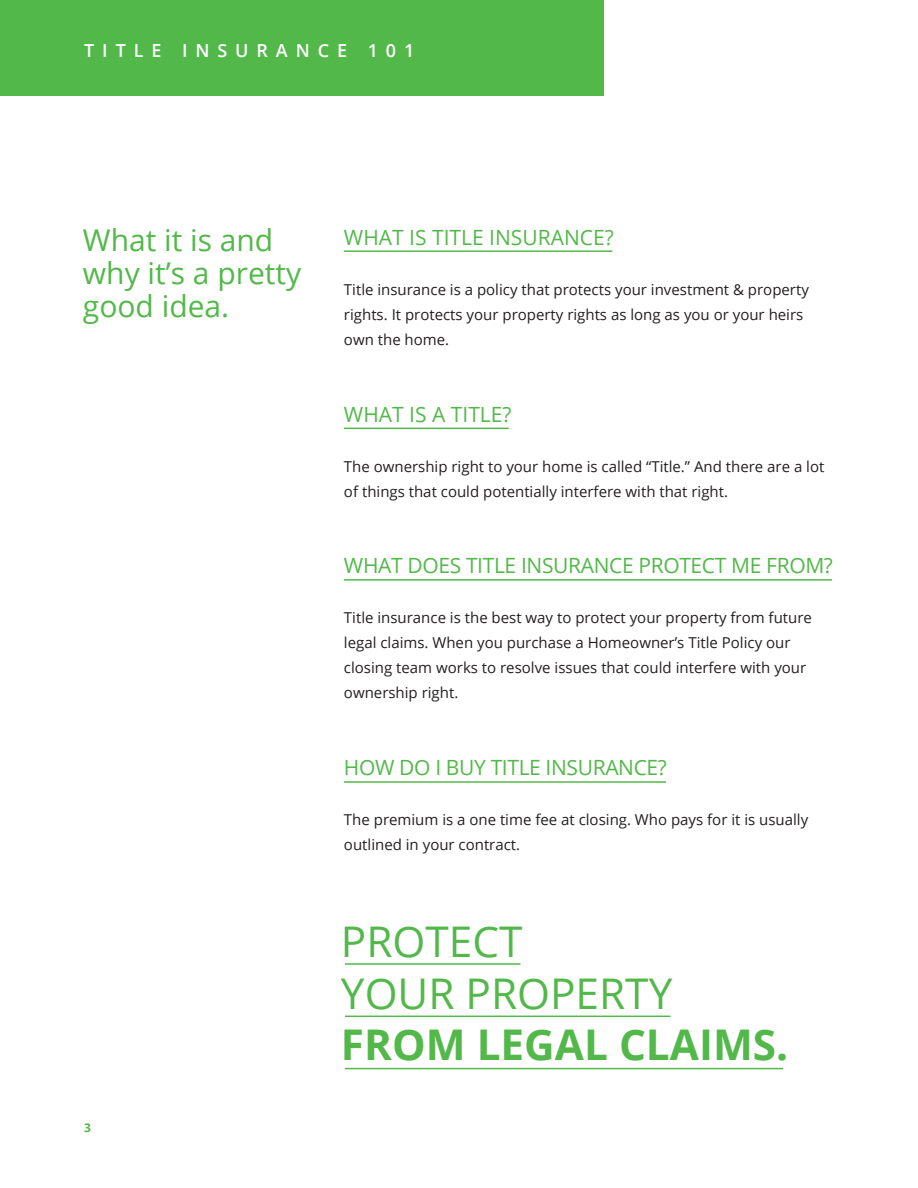
<style>
.page{position:relative;width:918px;height:1188px;background:#fff}
.page>*{position:absolute;margin:0;border:0;box-sizing:border-box;transform-origin:0 0}
.t1{font:42.3px/51.6px "Open Sans";color:#52b849}
.t2{font:700 42.3px "Open Sans";color:#52b849}
.t3{font:30px/33px "Open Sans";color:#52b849}
.t4{font:21px "Open Sans";letter-spacing:-.015em;color:#52b849}
.t5{font:600 18px "Open Sans";letter-spacing:.44em;color:#fff}
.t6{font:15px/25px "Open Sans";color:#231f20}
.t7{font:700 12px "Open Sans";color:#52b849}
</style>
<div class="page">
<div style="left:0;top:0;width:604px;height:96px;background:#52b849"></div>
<hr style="left:344px;top:250px;width:268px;height:2px;background:#52b849">
<hr style="left:344px;top:428px;width:165px;height:1px;background:#52b849">
<hr style="left:344px;top:579px;width:488px;height:2px;background:#52b849">
<hr style="left:344px;top:781px;width:322px;height:2px;background:#52b849">
<hr style="left:345px;top:963px;width:175px;height:2px;background:#52b849">
<hr style="left:345px;top:1016px;width:325px;height:1px;background:#52b849">
<hr style="left:345px;top:1068px;width:438px;height:1px;background:#52b849">
<p class="t5" style="left:84px;top:38px;width:332px">TITLE INSURANCE 101</p>
<h2 class="t3" style="left:83px;top:223px;width:220px">What it is and why it’s a pretty good idea.</h2>
<p class="t7" style="left:84px;top:1119px;width:8px">3</p>
<h3 class="t4" style="left:344px;top:223px;width:271px">WHAT IS TITLE INSURANCE?</h3>
<p class="t6" style="left:344px;top:277px;width:466px">Title insurance is a policy that protects your investment &amp; property rights. It protects your property rights as long as you or your heirs own the home.</p>
<h3 class="t4" style="left:344px;top:400px;width:169px">WHAT IS A TITLE?</h3>
<p class="t6" style="left:344px;top:453px;width:482px">The ownership right to your home is called “Title.” And there are a lot of things that could potentially interfere with that right.</p>
<h3 class="t4" style="left:344px;top:551px;width:490px">WHAT DOES TITLE INSURANCE PROTECT ME FROM?</h3>
<p class="t6" style="left:344px;top:605px;width:469px">Title insurance is the best way to protect your property from future legal claims. When you purchase a Homeowner’s Title Policy our closing team works to resolve issues that could interfere with your ownership right.</p>
<h3 class="t4" style="left:344px;top:753px;width:325px">HOW DO I BUY TITLE INSURANCE?</h3>
<p class="t6" style="left:344px;top:807px;width:466px">The premium is a one time fee at closing. Who pays for it is usually outlined in your contract.</p>
<h1 class="t1" style="left:341px;top:915px;width:333px">PROTECT<br>YOUR PROPERTY</h1>
<h1 class="t2" style="left:341px;top:1015px;width:449px">FROM LEGAL CLAIMS.</h1>
</div>
